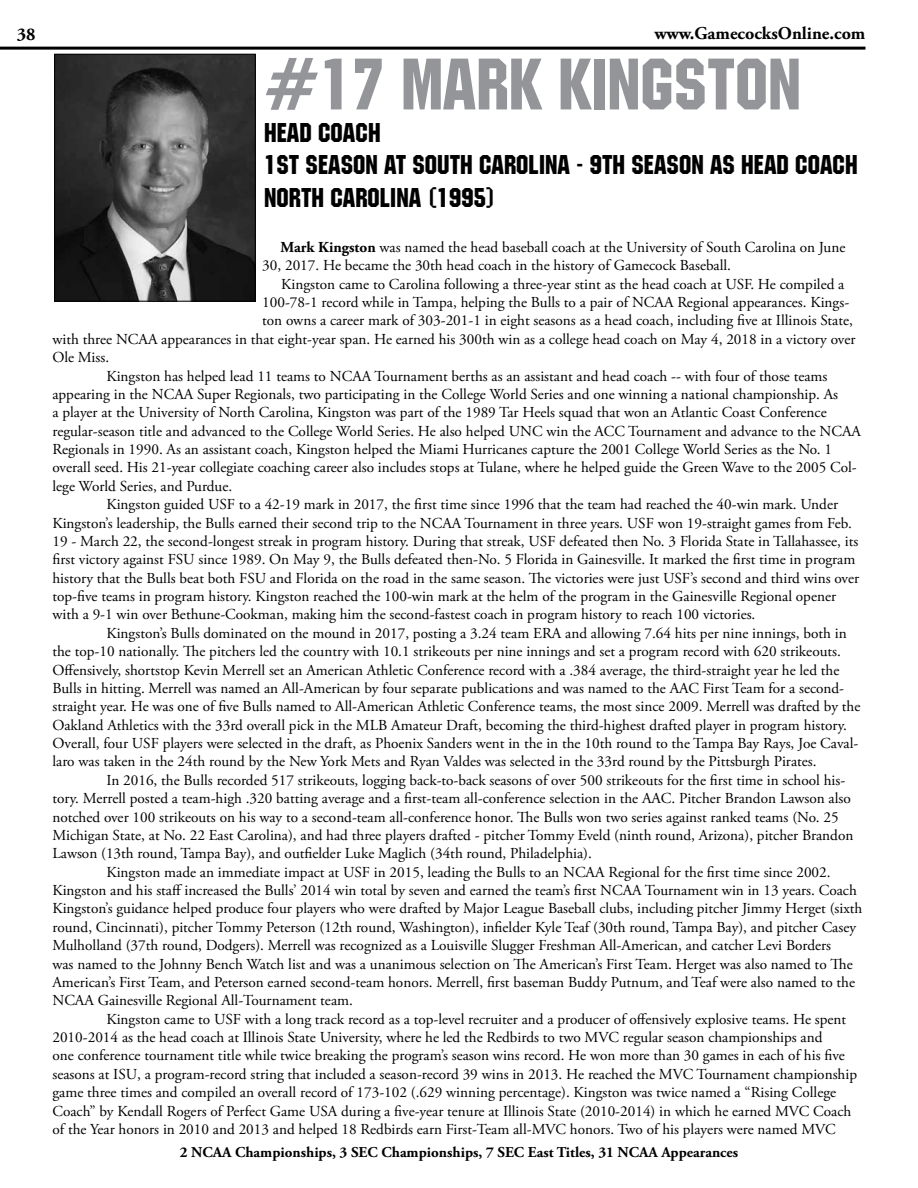
<style>
.page{position:relative;width:918px;height:1188px;background:#fff}
.page>*{position:absolute;margin:0;border:0;box-sizing:border-box;transform-origin:0 0}
.t1{font:72px "Machine IT Cby BT";color:#939598}
.t2{font:27px/32.4px "Machine IT Cby BT";color:#000}
.t3{font:700 18px "Adobe Garamond Pro";color:#000}
.t4{font:15.15px/18.5px "Adobe Garamond Pro";color:#000}
.t5{font:700 15px "Adobe Garamond Pro";color:#000}
.s1{font-weight:700}
</style>
<div class="page">
<hr style="left:0;top:47px;width:865px;height:3px;background:#000">
<img style="left:56px;top:56px;width:197px;height:243px">
<div style="left:54px;top:54px;width:201px;height:247px;border:1px solid #000"></div>
<p class="t3" style="left:17px;top:24px;width:20px">38</p>
<p class="t3" style="left:654px;top:23px;width:213px">www.GamecocksOnline.com</p>
<h1 class="t1" style="left:264px;top:41px;width:539px">#17 MARK KINGSTON</h1>
<h2 class="t2" style="left:264px;top:116px;width:595px">HEAD COACH<br>1ST SEASON AT SOUTH CAROLINA - 9TH SEASON AS HEAD COACH<br>NORTH CAROLINA (1995)</h2>
<p class="t4" style="left:262px;top:238px;width:585px;text-indent:18px"><span class="s1">Mark Kingston</span> was named the head baseball coach at the University of South Carolina on June<br>30, 2017. He became the 30th head coach in the history of Gamecock Baseball.</p>
<p class="t4" style="left:281px;top:275px;width:565px">Kingston came to Carolina following a three-year stint as the head coach at USF. He compiled a</p>
<p class="t4" style="left:262px;top:294px;width:588px">100-78-1 record while in Tampa, helping the Bulls to a pair of NCAA Regional appearances. Kings-</p>
<p class="t4" style="left:262px;top:312px;width:592px">ton owns a career mark of 303-201-1 in eight seasons as a head coach, including five at Illinois State,</p>
<p class="t4" style="left:52px;top:330px;width:805px">with three NCAA appearances in that eight-year span. He earned his 300th win as a college head coach on May 4, 2018 in a victory over</p>
<p class="t4" style="left:52px;top:349px;width:58px">Ole Miss.</p>
<p class="t4" style="left:106px;top:367px;width:723px">Kingston has helped lead 11 teams to NCAA Tournament berths as an assistant and head coach -- with four of those teams</p>
<p class="t4" style="left:52px;top:385px;width:787px">appearing in the NCAA Super Regionals, two participating in the College World Series and one winning a national championship. As</p>
<p class="t4" style="left:52px;top:404px;width:776px">a player at the University of North Carolina, Kingston was part of the 1989 Tar Heels squad that won an Atlantic Coast Conference</p>
<p class="t4" style="left:52px;top:422px;width:810px">regular-season title and advanced to the College World Series. He also helped UNC win the ACC Tournament and advance to the NCAA</p>
<p class="t4" style="left:52px;top:441px;width:781px">Regionals in 1990. As an assistant coach, Kingston helped the Miami Hurricanes capture the 2001 College World Series as the No. 1</p>
<p class="t4" style="left:52px;top:459px;width:806px">overall seed. His 21-year collegiate coaching career also includes stops at Tulane, where he helped guide the Green Wave to the 2005 Col-</p>
<p class="t4" style="left:52px;top:477px;width:181px">lege World Series, and Purdue.</p>
<p class="t4" style="left:106px;top:496px;width:733px">Kingston guided USF to a 42-19 mark in 2017, the first time since 1996 that the team had reached the 40-win mark. Under</p>
<p class="t4" style="left:52px;top:514px;width:801px">Kingston’s leadership, the Bulls earned their second trip to the NCAA Tournament in three years. USF won 19-straight games from Feb.</p>
<p class="t4" style="left:52px;top:532px;width:807px">19 - March 22, the second-longest streak in program history. During that streak, USF defeated then No. 3 Florida State in Tallahassee, its</p>
<p class="t4" style="left:52px;top:551px;width:804px">first victory against FSU since 1989. On May 9, the Bulls defeated then-No. 5 Florida in Gainesville. It marked the first time in program</p>
<p class="t4" style="left:52px;top:569px;width:808px">history that the Bulls beat both FSU and Florida on the road in the same season. The victories were just USF’s second and third wins over</p>
<p class="t4" style="left:52px;top:588px;width:785px">top-five teams in program history. Kingston reached the 100-win mark at the helm of the program in the Gainesville Regional opener</p>
<p class="t4" style="left:52px;top:606px;width:704px">with a 9-1 win over Bethune-Cookman, making him the second-fastest coach in program history to reach 100 victories.</p>
<p class="t4" style="left:106px;top:624px;width:742px">Kingston’s Bulls dominated on the mound in 2017, posting a 3.24 team ERA and allowing 7.64 hits per nine innings, both in</p>
<p class="t4" style="left:52px;top:643px;width:790px">the top-10 nationally. The pitchers led the country with 10.1 strikeouts per nine innings and set a program record with 620 strikeouts.</p>
<p class="t4" style="left:52px;top:661px;width:789px">Offensively, shortstop Kevin Merrell set an American Athletic Conference record with a .384 average, the third-straight year he led the</p>
<p class="t4" style="left:52px;top:679px;width:793px">Bulls in hitting. Merrell was named an All-American by four separate publications and was named to the AAC First Team for a second-</p>
<p class="t4" style="left:52px;top:698px;width:809px">straight year. He was one of five Bulls named to All-American Athletic Conference teams, the most since 2009. Merrell was drafted by the</p>
<p class="t4" style="left:52px;top:716px;width:796px">Oakland Athletics with the 33rd overall pick in the MLB Amateur Draft, becoming the third-highest drafted player in program history.</p>
<p class="t4" style="left:52px;top:735px;width:807px">Overall, four USF players were selected in the draft, as Phoenix Sanders went in the in the 10th round to the Tampa Bay Rays, Joe Caval-</p>
<p class="t4" style="left:52px;top:753px;width:766px">laro was taken in the 24th round by the New York Mets and Ryan Valdes was selected in the 33rd round by the Pittsburgh Pirates.</p>
<p class="t4" style="left:106px;top:771px;width:740px">In 2016, the Bulls recorded 517 strikeouts, logging back-to-back seasons of over 500 strikeouts for the first time in school his-</p>
<p class="t4" style="left:52px;top:790px;width:800px">tory. Merrell posted a team-high .320 batting average and a first-team all-conference selection in the AAC. Pitcher Brandon Lawson also</p>
<p class="t4" style="left:52px;top:808px;width:788px">notched over 100 strikeouts on his way to a second-team all-conference honor. The Bulls won two series against ranked teams (No. 25</p>
<p class="t4" style="left:52px;top:826px;width:803px">Michigan State, at No. 22 East Carolina), and had three players drafted - pitcher Tommy Eveld (ninth round, Arizona), pitcher Brandon</p>
<p class="t4" style="left:52px;top:845px;width:541px">Lawson (13th round, Tampa Bay), and outfielder Luke Maglich (34th round, Philadelphia).</p>
<p class="t4" style="left:106px;top:863px;width:726px">Kingston made an immediate impact at USF in 2015, leading the Bulls to an NCAA Regional for the first time since 2002.</p>
<p class="t4" style="left:52px;top:882px;width:806px">Kingston and his staff increased the Bulls’ 2014 win total by seven and earned the team’s first NCAA Tournament win in 13 years. Coach</p>
<p class="t4" style="left:52px;top:900px;width:812px">Kingston’s guidance helped produce four players who were drafted by Major League Baseball clubs, including pitcher Jimmy Herget (sixth</p>
<p class="t4" style="left:52px;top:918px;width:805px">round, Cincinnati), pitcher Tommy Peterson (12th round, Washington), infielder Kyle Teaf (30th round, Tampa Bay), and pitcher Casey</p>
<p class="t4" style="left:52px;top:937px;width:780px">Mulholland (37th round, Dodgers). Merrell was recognized as a Louisville Slugger Freshman All-American, and catcher Levi Borders</p>
<p class="t4" style="left:52px;top:955px;width:802px">was named to the Johnny Bench Watch list and was a unanimous selection on The American’s First Team. Herget was also named to The</p>
<p class="t4" style="left:52px;top:973px;width:804px">American’s First Team, and Peterson earned second-team honors. Merrell, first baseman Buddy Putnum, and Teaf were also named to the</p>
<p class="t4" style="left:52px;top:992px;width:302px">NCAA Gainesville Regional All-Tournament team.</p>
<p class="t4" style="left:106px;top:1010px;width:741px">Kingston came to USF with a long track record as a top-level recruiter and a producer of offensively explosive teams. He spent</p>
<p class="t4" style="left:52px;top:1029px;width:772px">2010-2014 as the head coach at Illinois State University, where he led the Redbirds to two MVC regular season championships and</p>
<p class="t4" style="left:52px;top:1047px;width:794px">one conference tournament title while twice breaking the program’s season wins record. He won more than 30 games in each of his five</p>
<p class="t4" style="left:52px;top:1065px;width:806px">seasons at ISU, a program-record string that included a season-record 39 wins in 2013. He reached the MVC Tournament championship</p>
<p class="t4" style="left:52px;top:1084px;width:785px">game three times and compiled an overall record of 173-102 (.629 winning percentage). Kingston was twice named a “Rising College</p>
<p class="t4" style="left:52px;top:1102px;width:800px">Coach” by Kendall Rogers of Perfect Game USA during a five-year tenure at Illinois State (2010-2014) in which he earned MVC Coach</p>
<p class="t4" style="left:52px;top:1120px;width:785px">of the Year honors in 2010 and 2013 and helped 18 Redbirds earn First-Team all-MVC honors. Two of his players were named MVC</p>
<p class="t5" style="left:180px;top:1144px;width:560px">2 NCAA Championships, 3 SEC Championships, 7 SEC East Titles, 31 NCAA Appearances</p>
</div>
